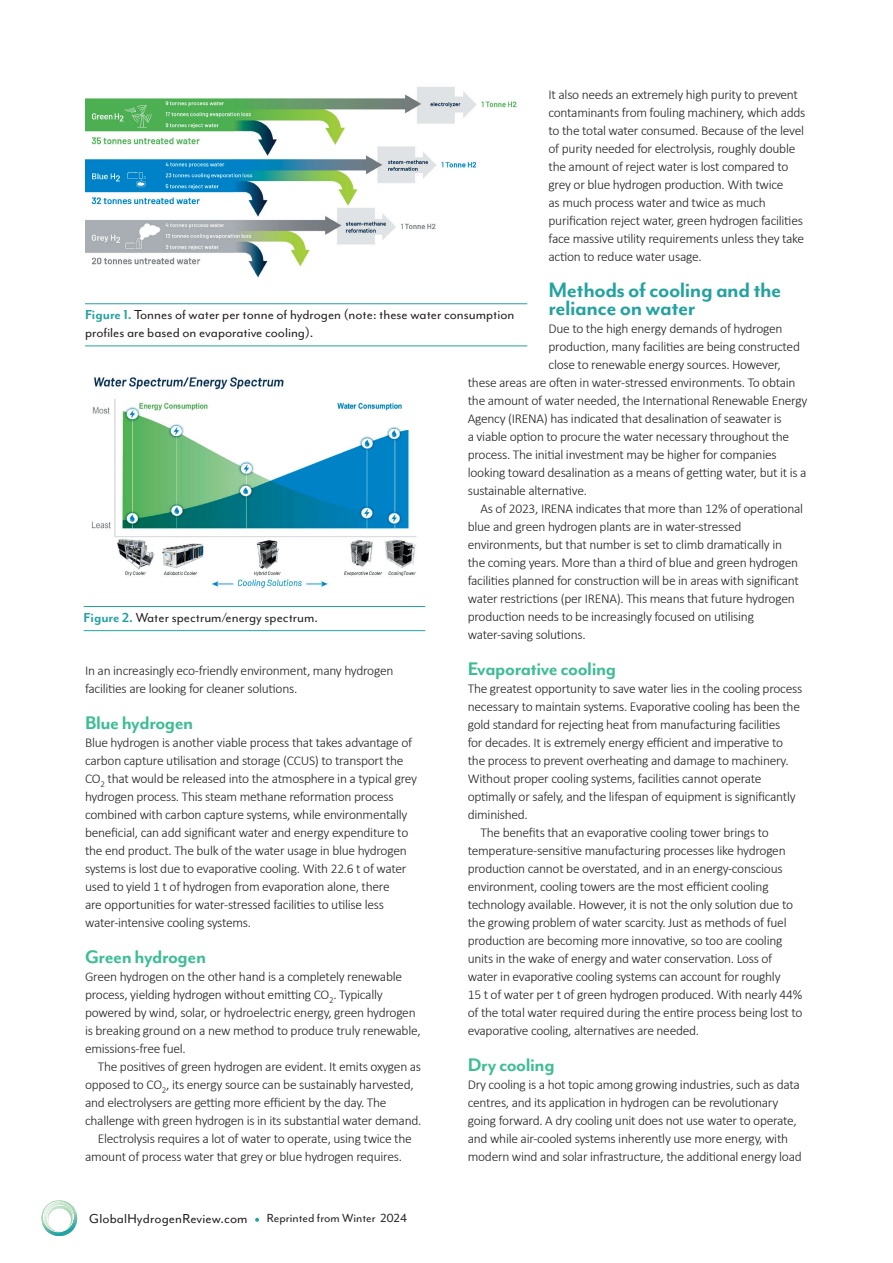
<style>
.page{position:relative;width:893px;height:1263px;background:#fff}
.page>*{position:absolute;margin:0;border:0;box-sizing:border-box;transform-origin:0 0}
.t1{font:700 24px/18px "Mr Eaves Mod OT";letter-spacing:-.02em;color:#23a2a0}
.t2{font:700 21px "Mr Eaves Mod OT";letter-spacing:-.02em;color:#3cbd94}
.t3{font:15px/18px "Mr Eaves Mod OT";color:#231f20}
.t4{font:300 13.5px/18px "Calibri";letter-spacing:-.02em;color:#231f20}
.t5{font:13.5px "Mr Eaves Mod OT";color:#231f20}
.s1{font-weight:700;color:#23a2a0}
</style>
<div class="page">
<svg style="left:41px;top:1200px;width:36px;height:36px"></svg>
<svg style="left:255px;top:1218px;width:4px;height:4px"></svg>
<hr style="left:85px;top:303px;width:442px;height:1px;background:#23a2a0">
<hr style="left:85px;top:345px;width:442px;height:1px;background:#23a2a0">
<img style="left:91px;top:377px;width:326px;height:211px">
<hr style="left:84px;top:606px;width:341px;height:1px;background:#23a2a0">
<hr style="left:84px;top:630px;width:341px;height:1px;background:#23a2a0">
<img style="left:85px;top:87px;width:432px;height:191px">
<p class="t4" style="left:549px;top:85px;width:258px">It also needs an extremely high purity to prevent contaminants from fouling machinery, which adds to the total water consumed. Because of the level of purity needed for electrolysis, roughly double the amount of reject water is lost compared to grey or blue hydrogen production. With twice<br>as much process water and twice as much purification reject water, green hydrogen facilities face massive utility requirements unless they take action to reduce water usage.</p>
<h1 class="t1" style="left:549px;top:280px;width:234px">Methods of cooling and the reliance on water</h1>
<p class="t4" style="left:549px;top:319px;width:236px">Due to the high energy demands of hydrogen</p>
<p class="t4" style="left:549px;top:337px;width:253px">production, many facilities are being constructed</p>
<p class="t4" style="left:549px;top:355px;width:234px">close to renewable energy sources. However,</p>
<p class="t4" style="left:468px;top:373px;width:329px">these areas are often in water-stressed environments. To obtain</p>
<p class="t4" style="left:468px;top:391px;width:341px">the amount of water needed, the International Renewable Energy</p>
<p class="t4" style="left:468px;top:409px;width:316px">Agency (IRENA) has indicated that desalination of seawater is</p>
<p class="t4" style="left:468px;top:427px;width:323px">a viable option to procure the water necessary throughout the</p>
<p class="t4" style="left:468px;top:445px;width:310px">process. The initial investment may be higher for companies</p>
<p class="t4" style="left:468px;top:463px;width:340px">looking toward desalination as a means of getting water, but it is a</p>
<p class="t4" style="left:468px;top:481px;width:121px">sustainable alternative.</p>
<p class="t4" style="left:480px;top:499px;width:324px">As of 2023, IRENA indicates that more than 12% of operational</p>
<p class="t4" style="left:468px;top:517px;width:275px">blue and green hydrogen plants are in water-stressed</p>
<p class="t4" style="left:468px;top:535px;width:316px">environments, but that number is set to climb dramatically in</p>
<p class="t4" style="left:468px;top:553px;width:332px">the coming years. More than a third of blue and green hydrogen</p>
<p class="t4" style="left:468px;top:571px;width:333px">facilities planned for construction will be in areas with significant</p>
<p class="t4" style="left:468px;top:589px;width:328px">water restrictions (per IRENA). This means that future hydrogen</p>
<p class="t4" style="left:468px;top:607px;width:288px">production needs to be increasingly focused on utilising</p>
<p class="t4" style="left:468px;top:625px;width:119px">water-saving solutions.</p>
<h2 class="t2" style="left:468px;top:657px;width:150px">Evaporative cooling</h2>
<p class="t4" style="left:468px;top:679px;width:336px">The greatest opportunity to save water lies in the cooling process</p>
<p class="t4" style="left:468px;top:697px;width:334px">necessary to maintain systems. Evaporative cooling has been the</p>
<p class="t4" style="left:468px;top:715px;width:314px">gold standard for rejecting heat from manufacturing facilities</p>
<p class="t4" style="left:468px;top:733px;width:317px">for decades. It is extremely energy efficient and imperative to</p>
<p class="t4" style="left:468px;top:751px;width:322px">the process to prevent overheating and damage to machinery.</p>
<p class="t4" style="left:468px;top:769px;width:295px">Without proper cooling systems, facilities cannot operate</p>
<p class="t4" style="left:468px;top:787px;width:329px">optimally or safely, and the lifespan of equipment is significantly</p>
<p class="t4" style="left:468px;top:805px;width:62px">diminished.</p>
<p class="t4" style="left:480px;top:823px;width:290px">The benefits that an evaporative cooling tower brings to</p>
<p class="t4" style="left:468px;top:841px;width:319px">temperature-sensitive manufacturing processes like hydrogen</p>
<p class="t4" style="left:468px;top:859px;width:316px">production cannot be overstated, and in an energy-conscious</p>
<p class="t4" style="left:468px;top:877px;width:302px">environment, cooling towers are the most efficient cooling</p>
<p class="t4" style="left:468px;top:895px;width:327px">technology available. However, it is not the only solution due to</p>
<p class="t4" style="left:468px;top:913px;width:320px">the growing problem of water scarcity. Just as methods of fuel</p>
<p class="t4" style="left:468px;top:931px;width:316px">production are becoming more innovative, so too are cooling</p>
<p class="t4" style="left:468px;top:949px;width:306px">units in the wake of energy and water conservation. Loss of</p>
<p class="t4" style="left:468px;top:967px;width:314px">water in evaporative cooling systems can account for roughly</p>
<p class="t4" style="left:468px;top:985px;width:336px">15 t of water per t of green hydrogen produced. With nearly 44%</p>
<p class="t4" style="left:468px;top:1003px;width:336px">of the total water required during the entire process being lost to</p>
<p class="t4" style="left:468px;top:1021px;width:233px">evaporative cooling, alternatives are needed.</p>
<h2 class="t2" style="left:468px;top:1053px;width:88px">Dry cooling</h2>
<p class="t4" style="left:468px;top:1075px;width:336px">Dry cooling is a hot topic among growing industries, such as data centres, and its application in hydrogen can be revolutionary going forward. A dry cooling unit does not use water to operate, and while air-cooled systems inherently use more energy, with modern wind and solar infrastructure, the additional energy load</p>
<p class="t3" style="left:85px;top:305px;width:431px"><span class="s1">Figure 1.</span> Tonnes of water per tonne of hydrogen (note: these water consumption profiles are based on evaporative cooling).</p>
<p class="t3" style="left:84px;top:608px;width:236px"><span class="s1">Figure 2.</span> Water spectrum/energy spectrum.</p>
<p class="t4" style="left:85px;top:661px;width:310px">In an increasingly eco-friendly environment, many hydrogen facilities are looking for cleaner solutions.</p>
<h2 class="t2" style="left:85px;top:711px;width:110px">Blue hydrogen</h2>
<p class="t4" style="left:85px;top:733px;width:334px">Blue hydrogen is another viable process that takes advantage of carbon capture utilisation and storage (CCUS) to transport the CO<sub>2</sub> that would be released into the atmosphere in a typical grey hydrogen process. This steam methane reformation process combined with carbon capture systems, while environmentally beneficial, can add significant water and energy expenditure to the end product. The bulk of the water usage in blue hydrogen systems is lost due to evaporative cooling. With 22.6 t of water used to yield 1 t of hydrogen from evaporation alone, there<br>are opportunities for water-stressed facilities to utilise less water-intensive cooling systems.</p>
<h2 class="t2" style="left:85px;top:945px;width:123px">Green hydrogen</h2>
<p class="t4" style="left:85px;top:967px;width:337px">Green hydrogen on the other hand is a completely renewable process, yielding hydrogen without emitting CO<sub>2</sub>. Typically powered by wind, solar, or hydroelectric energy, green hydrogen is breaking ground on a new method to produce truly renewable, emissions-free fuel.</p>
<p class="t4" style="left:98px;top:1057px;width:325px">The positives of green hydrogen are evident. It emits oxygen as</p>
<p class="t4" style="left:85px;top:1075px;width:330px">opposed to CO<sub>2</sub>, its energy source can be sustainably harvested,</p>
<p class="t4" style="left:85px;top:1093px;width:303px">and electrolysers are getting more efficient by the day. The</p>
<p class="t4" style="left:85px;top:1111px;width:338px">challenge with green hydrogen is in its substantial water demand.</p>
<p class="t4" style="left:98px;top:1129px;width:315px">Electrolysis requires a lot of water to operate, using twice the</p>
<p class="t4" style="left:85px;top:1147px;width:318px">amount of process water that grey or blue hydrogen requires.</p>
<p class="t3" style="left:89px;top:1209px;width:160px">GlobalHydrogenReview.com</p>
<p class="t5" style="left:267px;top:1210px;width:142px">Reprinted from Winter 2024</p>
</div>
